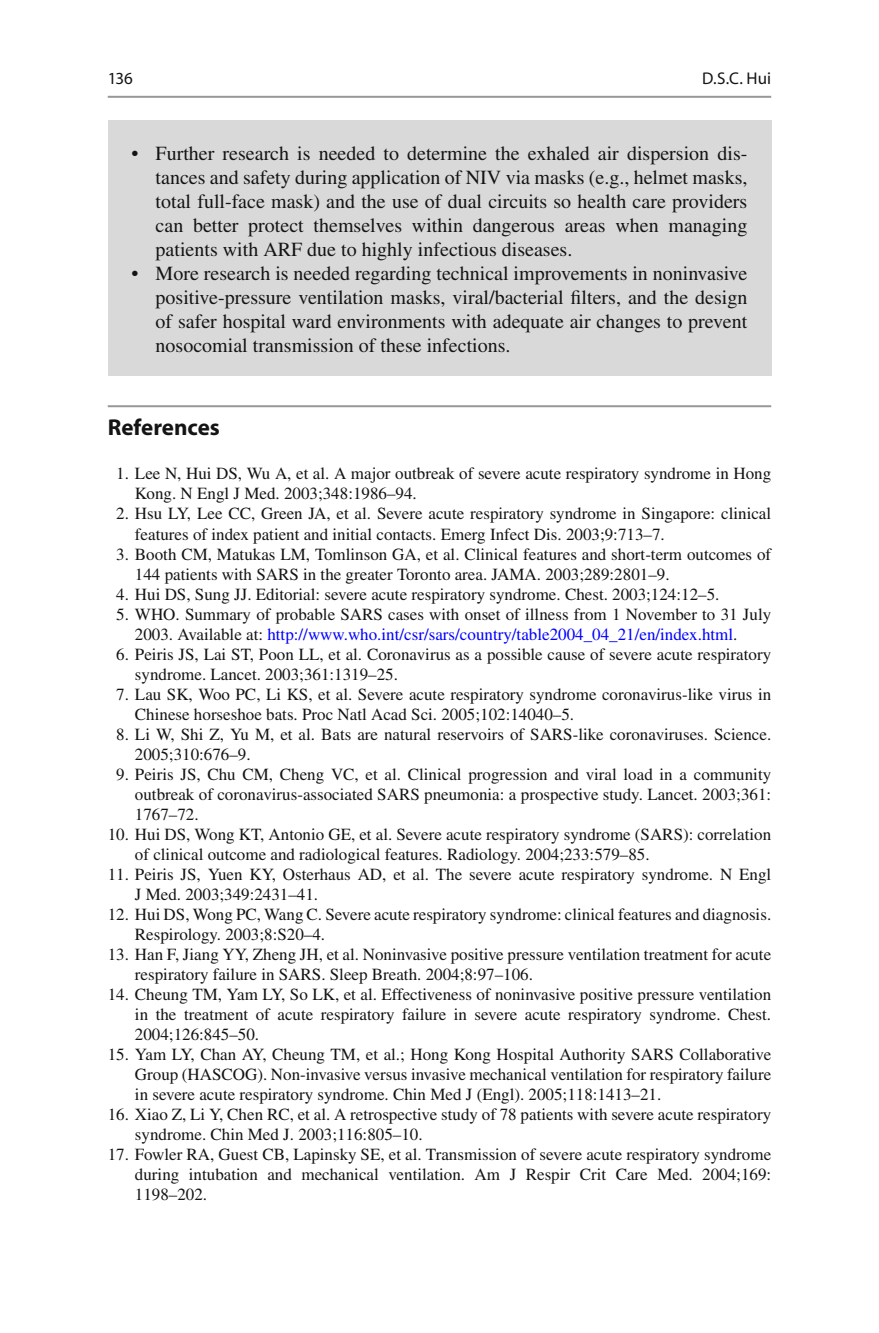
<style>
.page{position:relative;width:879px;height:1333px;background:#fff}
.page>*{position:absolute;margin:0;border:0;box-sizing:border-box;transform-origin:0 0}
.t1{font:700 23px "Myriad";color:#131413}
.t2{font:20px/24px "Times";color:#131413;text-align:justify}
.t3{font:17px/20px "Times";color:#131413}
.t4{font:17px "Myriad";color:#131413}
.s1{color:#00f}
</style>
<div class="page">
<hr style="left:108px;top:405px;width:663px;height:2px;background:#989898">
<div style="left:108px;top:121px;width:663px;height:255px;background:#d9d9d9"></div>
<hr style="left:108px;top:96px;width:663px;height:2px;background:#989898">
<p class="t4" style="left:108px;top:72px;width:27px">136</p>
<p class="t4" style="left:702px;top:72px;width:71px">D.S.C. Hui</p>
<p class="t2" style="left:156px;top:143px;width:593px;text-indent:-24px">• Further research is needed to determine the exhaled air dispersion dis&shy;tances and safety during application of NIV via masks (e.g., helmet masks, total full-face mask) and the use of dual circuits so health care providers can better protect themselves within dangerous areas when managing patients with ARF due to highly infectious diseases.</p>
<p class="t2" style="left:156px;top:263px;width:593px;text-indent:-24px">• More research is needed regarding technical improvements in noninvasive positive- pressure ventilation masks, viral/bacterial filters, and the design of safer hospital ward environments with adequate air changes to prevent nosocomial transmission of these infections.</p>
<h1 class="t1" style="left:108px;top:419px;width:114px">References</h1>
<p class="t3" style="left:135px;top:465px;width:638px;text-indent:-19px">1. Lee N, Hui DS, Wu A, et al. A major outbreak of severe acute respiratory syndrome in Hong<br>Kong. N Engl J Med. 2003;348:1986–94.</p>
<p class="t3" style="left:135px;top:505px;width:638px;text-indent:-19px">2. Hsu LY, Lee CC, Green JA, et al. Severe acute respiratory syndrome in Singapore: clinical features of index patient and initial contacts. Emerg Infect Dis. 2003;9:713–7.</p>
<p class="t3" style="left:135px;top:545px;width:638px;text-indent:-19px">3. Booth CM, Matukas LM, Tomlinson GA, et al. Clinical features and short-term outcomes of<br>144 patients with SARS in the greater Toronto area. JAMA. 2003;289:2801–9.</p>
<p class="t3" style="left:116px;top:585px;width:605px">4. Hui DS, Sung JJ. Editorial: severe acute respiratory syndrome. Chest. 2003;124:12–5.</p>
<p class="t3" style="left:135px;top:605px;width:638px;text-indent:-19px">5. WHO. Summary of probable SARS cases with onset of illness from 1 November to 31 July<br>2003. Available at: <span class="s1">http://www.who.int/csr/sars/country/table2004_04_21/en/index.html</span>.</p>
<p class="t3" style="left:135px;top:645px;width:638px;text-indent:-19px">6. Peiris JS, Lai ST, Poon LL, et al. Coronavirus as a possible cause of severe acute respiratory syndrome. Lancet. 2003;361:1319–25.</p>
<p class="t3" style="left:135px;top:685px;width:638px;text-indent:-19px">7. Lau SK, Woo PC, Li KS, et al. Severe acute respiratory syndrome coronavirus-like virus in<br>Chinese horseshoe bats. Proc Natl Acad Sci. 2005;102:14040–5.</p>
<p class="t3" style="left:135px;top:725px;width:638px;text-indent:-19px">8. Li W, Shi Z, Yu M, et al. Bats are natural reservoirs of SARS-like coronaviruses. Science.<br>2005;310:676–9.</p>
<p class="t3" style="left:135px;top:765px;width:638px;text-align:justify;text-indent:-19px">9. Peiris JS, Chu CM, Cheng VC, et al. Clinical progression and viral load in a community outbreak of coronavirus-associated SARS pneumonia: a prospective study. Lancet. 2003;361:<br>1767–72.</p>
<p class="t3" style="left:135px;top:825px;width:638px;text-indent:-27px">10. Hui DS, Wong KT, Antonio GE, et al. Severe acute respiratory syndrome (SARS): correlation of clinical outcome and radiological features. Radiology. 2004;233:579–85.</p>
<p class="t3" style="left:135px;top:865px;width:638px;text-indent:-27px">11. Peiris JS, Yuen KY, Osterhaus AD, et al. The severe acute respiratory syndrome. N Engl<br>J Med. 2003;349:2431–41.</p>
<p class="t3" style="left:135px;top:905px;width:638px;text-indent:-27px">12. Hui DS, Wong PC, Wang C. Severe acute respiratory syndrome: clinical features and diagnosis.<br>Respirology. 2003;8:S20–4.</p>
<p class="t3" style="left:135px;top:945px;width:638px;text-indent:-27px">13. Han F, Jiang YY, Zheng JH, et al. Noninvasive positive pressure ventilation treatment for acute respiratory failure in SARS. Sleep Breath. 2004;8:97–106.</p>
<p class="t3" style="left:135px;top:985px;width:638px;text-align:justify;text-indent:-27px">14. Cheung TM, Yam LY, So LK, et al. Effectiveness of noninvasive positive pressure ventilation in the treatment of acute respiratory failure in severe acute respiratory syndrome. Chest.<br>2004;126:845–50.</p>
<p class="t3" style="left:135px;top:1045px;width:638px;text-align:justify;text-indent:-27px">15. Yam LY, Chan AY, Cheung TM, et al.; Hong Kong Hospital Authority SARS Collaborative Group (HASCOG). Non-invasive versus invasive mechanical ventilation for respiratory failure in severe acute respiratory syndrome. Chin Med J (Engl). 2005;118:1413–21.</p>
<p class="t3" style="left:135px;top:1105px;width:638px;text-indent:-27px">16. Xiao Z, Li Y, Chen RC, et al. A retrospective study of 78 patients with severe acute respiratory syndrome. Chin Med J. 2003;116:805–10.</p>
<p class="t3" style="left:135px;top:1145px;width:638px;text-align:justify;text-indent:-27px">17. Fowler RA, Guest CB, Lapinsky SE, et al. Transmission of severe acute respiratory syndrome during intubation and mechanical ventilation. Am J Respir Crit Care Med. 2004;169:<br>1198–202.</p>
</div>
